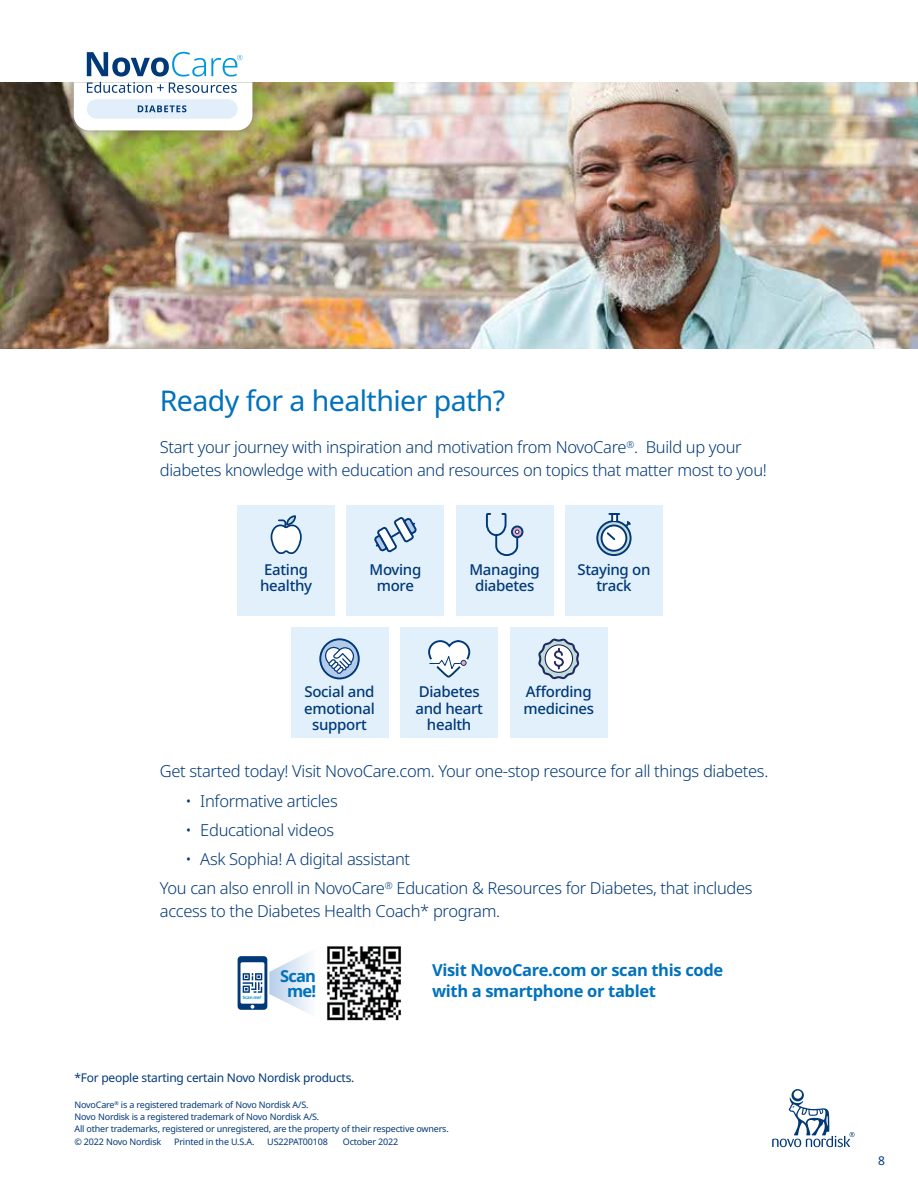
<style>
.page{position:relative;width:918px;height:1188px;background:#fff}
.page>*{position:absolute;margin:0;border:0;box-sizing:border-box;transform-origin:0 0}
.t1{font:28.5px "Apis";letter-spacing:-.02em;color:#0072bc}
.t2{font:300 16.5px/22.5px "Apis";letter-spacing:-.02em;color:#003878}
.t3{font:700 16.5px/21px "Apis";letter-spacing:-.02em;color:#0072bc}
.t4{font:500 15px/16.5px "Apis";letter-spacing:-.02em;color:#003878;text-align:center}
.t5{font:12px "Apis";letter-spacing:-.02em;color:#003878}
.t6{font:9px/12.3px "Apis";letter-spacing:-.02em;color:#003878}
.t7{font:700 4.5px "Apis";letter-spacing:-.05em;color:#0097dc}
</style>
<div class="page">
<img style="left:0;top:82px;width:918px;height:267px">
<svg style="left:772px;top:1089px;width:83px;height:58px"></svg>
<svg style="left:238px;top:952px;width:72px;height:62px"></svg>
<img style="left:56px;top:82px;width:214px;height:66px">
<svg style="left:74px;top:52px;width:178px;height:78px"></svg>
<div style="left:456px;top:505px;width:97px;height:111px;background:#e1f0fb"></div>
<div style="left:291px;top:627px;width:97px;height:111px;background:#e1f0fb"></div>
<div style="left:401px;top:627px;width:97px;height:111px;background:#e1f0fb"></div>
<div style="left:238px;top:505px;width:97px;height:111px;background:#e1f0fb"></div>
<div style="left:510px;top:627px;width:97px;height:111px;background:#e1f0fb"></div>
<div style="left:347px;top:505px;width:97px;height:111px;background:#e1f0fb"></div>
<div style="left:565px;top:505px;width:98px;height:111px;background:#e1f0fb"></div>
<div style="left:511px;top:526px;width:12px;height:12px;border:2px solid #003878;border-radius:50%"></div>
<svg style="left:486px;top:513px;width:34px;height:43px"></svg>
<svg style="left:270px;top:515px;width:32px;height:39px"></svg>
<svg style="left:320px;top:639px;width:39px;height:39px"></svg>
<div style="left:319px;top:638px;width:41px;height:41px;border:2px solid #003878;border-radius:50%"></div>
<svg style="left:325px;top:646px;width:29px;height:28px"></svg>
<svg style="left:597px;top:521px;width:34px;height:34px"></svg>
<div style="left:596px;top:520px;width:36px;height:36px;border:2px solid #003878;border-radius:50%"></div>
<svg style="left:602px;top:526px;width:24px;height:25px"></svg>
<div style="left:601px;top:525px;width:26px;height:27px;border:2px solid #003878;border-radius:50%"></div>
<svg style="left:605px;top:513px;width:27px;height:29px"></svg>
<svg style="left:374px;top:517px;width:43px;height:36px"></svg>
<svg style="left:428px;top:640px;width:43px;height:38px"></svg>
<svg style="left:538px;top:638px;width:41px;height:41px"></svg>
<img style="left:327px;top:946px;width:74px;height:75px">
<h1 class="t1" style="left:160px;top:380px;width:347px">Ready for a healthier path?</h1>
<p class="t2" style="left:160px;top:437px;width:609px">Start your journey with inspiration and motivation from NovoCare<sup>®</sup>. Build up your diabetes knowledge with education and resources on topics that matter most to you!</p>
<p class="t4" style="left:260px;top:562px;width:54px;text-align:left">Eating healthy</p>
<p class="t4" style="left:370px;top:562px;width:53px">Moving more</p>
<p class="t4" style="left:577px;top:562px;width:75px">Staying on track</p>
<p class="t4" style="left:469px;top:562px;width:72px">Managing diabetes</p>
<p class="t4" style="left:304px;top:684px;width:72px">Social and emotional support</p>
<p class="t4" style="left:415px;top:684px;width:69px">Diabetes and heart health</p>
<p class="t4" style="left:524px;top:684px;width:72px;text-align:left">Affording medicines</p>
<p class="t2" style="left:160px;top:761px;width:610px">Get started today! Visit NovoCare.com. Your one-stop resource for all things diabetes.</p>
<p class="t2" style="left:185px;top:790px;width:154px">• Informative articles</p>
<p class="t2" style="left:185px;top:819px;width:150px">• Educational videos</p>
<p class="t2" style="left:160px;top:845px;width:594px;line-height:29.2px;text-indent:26px">• Ask Sophia! A digital assistant<br>You can also enroll in NovoCare<sup>®</sup> Education &amp; Resources for Diabetes, that includes</p>
<p class="t2" style="left:160px;top:900px;width:342px">access to the Diabetes Health Coach* program.</p>
<p class="t3" style="left:280px;top:966px;width:37px">Scan</p>
<p class="t7" style="left:243px;top:994px;width:20px">Scan me!</p>
<p class="t3" style="left:287px;top:981px;width:31px">me!</p>
<p class="t5" style="left:75px;top:1069px;width:281px">*For people starting certain Novo Nordisk products.</p>
<p class="t3" style="left:432px;top:960px;width:293px">Visit NovoCare.com or scan this code with a smartphone or tablet</p>
<p class="t6" style="left:75px;top:1099px;width:376px">NovoCare<sup>®</sup> is a registered trademark of Novo Nordisk A/S.<br>Novo Nordisk is a registered trademark of Novo Nordisk A/S.<br>All other trademarks, registered or unregistered, are the property of their respective owners. © 2022 Novo Nordisk</p>
<p class="t6" style="left:174px;top:1135px;width:82px">Printed in the U.S.A.</p>
<p class="t6" style="left:267px;top:1135px;width:62px">US22PAT00108</p>
<p class="t6" style="left:343px;top:1135px;width:57px">October 2022</p>
<p class="t5" style="left:878px;top:1152px;width:8px">8</p>
</div>
